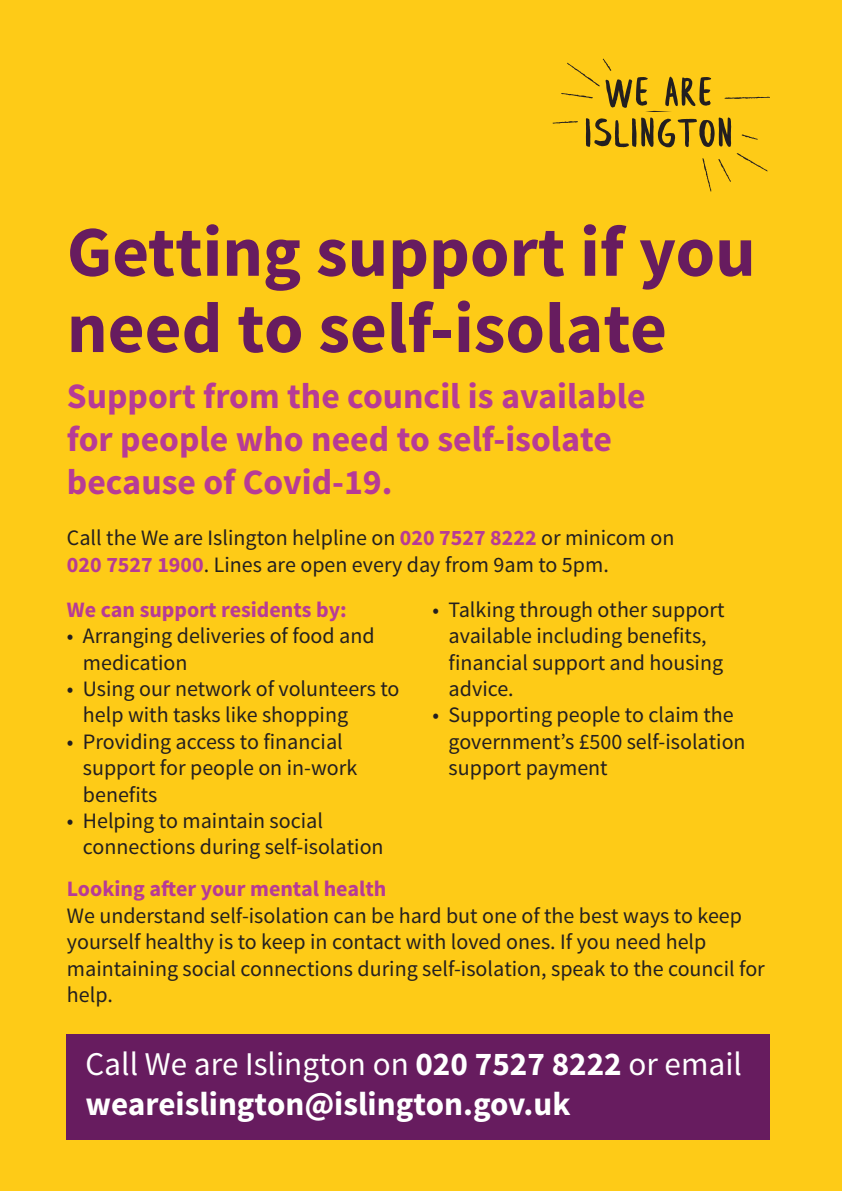
<style>
.page{position:relative;width:842px;height:1191px;background:#fecb17}
.page>*{position:absolute;margin:0;border:0;box-sizing:border-box;transform-origin:0 0}
.t1{font:700 71.4px/76.2px "Source Sans Pro";color:#671c5f}
.t2{font:700 35.8px/43px "Source Sans Pro";color:#b73b96}
.t3{font:700 33.2px/39.8px "Source Sans Pro";color:#fff}
.t4{font:22px/26.4px "Source Sans Pro";color:#231f20}
.t5{font:700 22px "Source Sans Pro";color:#b73b96}
.s1{font-weight:700;color:#b73b96}
.s2{font-weight:400}
</style>
<div class="page">
<svg style="left:702px;top:158px;width:9px;height:33px"></svg>
<svg style="left:718px;top:159px;width:13px;height:23px"></svg>
<svg style="left:737px;top:153px;width:31px;height:18px"></svg>
<svg style="left:553px;top:59px;width:217px;height:88px"></svg>
<div style="left:67px;top:1034px;width:703px;height:106px;background:#671c5f"></div>
<p class="t1" style="left:67px;top:217px;width:690px">Getting support if you need to self-isolate</p>
<p class="t2" style="left:67px;top:376px;width:580px">Support from the council is available for people who need to self-isolate because of Covid-19.</p>
<p class="t4" style="left:67px;top:525px;width:609px">Call the We are Islington helpline on <span class="s1">020 7527 8222</span> or minicom on<br><span class="s1">020 7527 1900</span>. Lines are open every day from 9am to 5pm.</p>
<p class="t5" style="left:67px;top:595px;width:281px">We can support residents by:</p>
<p class="t4" style="left:67px;top:623px;width:309px">• Arranging deliveries of food and</p>
<p class="t4" style="left:83px;top:649px;width:106px">medication</p>
<p class="t4" style="left:67px;top:676px;width:334px">• Using our network of volunteers to</p>
<p class="t4" style="left:83px;top:702px;width:267px">help with tasks like shopping</p>
<p class="t4" style="left:67px;top:728px;width:277px">• Providing access to financial</p>
<p class="t4" style="left:83px;top:755px;width:276px">support for people on in-work</p>
<p class="t4" style="left:83px;top:781px;width:76px">benefits</p>
<p class="t4" style="left:67px;top:808px;width:258px">• Helping to maintain social</p>
<p class="t4" style="left:83px;top:834px;width:302px">connections during self-isolation</p>
<p class="t4" style="left:433px;top:596px;width:293px">• Talking through other support</p>
<p class="t4" style="left:449px;top:623px;width:260px">available including benefits,</p>
<p class="t4" style="left:449px;top:649px;width:276px">financial support and housing</p>
<p class="t4" style="left:449px;top:676px;width:67px">advice.</p>
<p class="t4" style="left:433px;top:702px;width:303px">• Supporting people to claim the</p>
<p class="t4" style="left:449px;top:728px;width:299px">government’s £500 self-isolation</p>
<p class="t4" style="left:449px;top:755px;width:161px">support payment</p>
<p class="t5" style="left:67px;top:875px;width:321px">Looking after your mental health</p>
<p class="t4" style="left:67px;top:902px;width:677px">We understand self-isolation can be hard but one of the best ways to keep yourself healthy is to keep in contact with loved ones. If you need help</p>
<p class="t4" style="left:67px;top:955px;width:699px">maintaining social connections during self-isolation, speak to the council for help.</p>
<p class="t3" style="left:86px;top:1045px;width:658px"><span class="s2">Call We are Islington on</span> 020 7527 8222 <span class="s2">or email </span>weareislington@islington.gov.uk</p>
</div>
